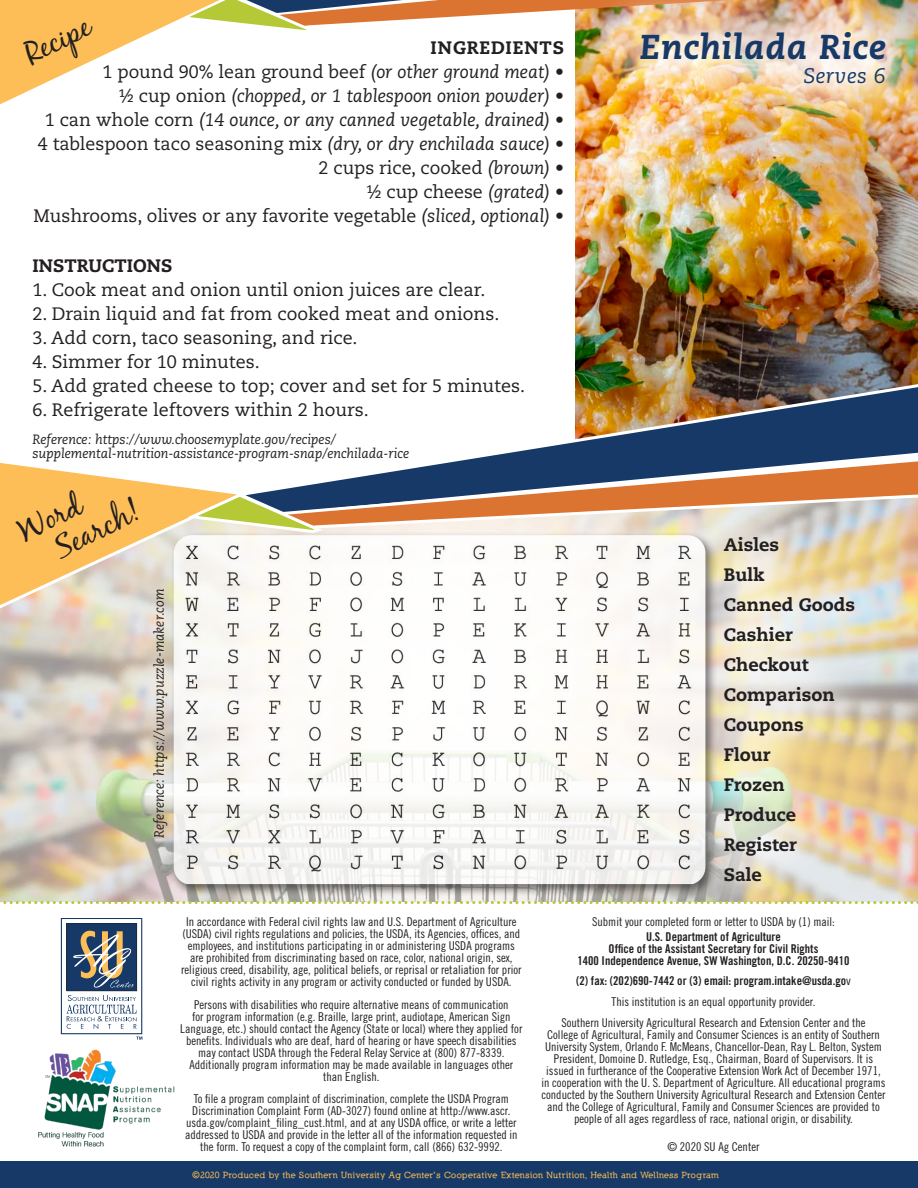
<style>
.page{position:relative;width:918px;height:1188px;background:#fff}
.page>*{position:absolute;margin:0;border:0;box-sizing:border-box;transform-origin:0 0}
.t1{font:italic 800 34.5px "Caecilia LT Std";letter-spacing:.025em;color:#163967}
.t2{font:31.5px "Black Jack";color:#231f20}
.t3{font:italic 21px "Caecilia LT Std";letter-spacing:.025em;color:#163967}
.t4{font:18px "Caecilia LT Std";color:#231f20}
.t5{font:italic 18px "Caecilia LT Std";color:#231f20}
.t6{font:800 18px "Caecilia LT Std";color:#231f20}
.t7{font:800 18px "Caecilia LT Std";letter-spacing:.05em;color:#231f20}
.t8{font:italic 13.5px "Caecilia LT Std";color:#231f20}
.t9{font:12.15px/12px "Trade Gothic LT Std Cn 18";color:#231f20;text-align:center}
.t10{font:12.15px "Trade Gothic LT Std Bd Cn 20";color:#231f20}
.t11{font:800 9px "Nilland";letter-spacing:.045em;color:#fdbe58}
.s1{font-style:italic}
.s2{font-style:normal}
.s3{font-family:"Trade Gothic LT Std Cn 18"}
</style>
<div class="page">
<img style="left:0;top:530px;width:918px;height:371px">
<img style="left:576px;top:112px;width:342px;height:268px">
<div style="left:0;top:1162px;width:918px;height:26px;background:#163967"></div>
<svg style="left:0;top:0;width:585px;height:112px"></svg>
<svg style="left:61px;top:918px;width:81px;height:121px"></svg>
<img style="left:38px;top:1049px;width:137px;height:98px">
<div style="left:585px;top:0;width:333px;height:140px;background:#fff;opacity:.9"></div>
<img style="left:496px;top:380px;width:422px;height:75px">
<svg style="left:326px;top:455px;width:592px;height:75px"></svg>
<svg style="left:0;top:463px;width:326px;height:153px"></svg>
<svg style="left:0;top:901px;width:918px;height:3px"></svg>
<div style="left:170px;top:532px;width:548px;height:365px;background:#231f20;opacity:.75"></div>
<img style="left:174px;top:535px;width:513px;height:349px">
<div style="left:687px;top:500px;width:204px;height:419px;background:#fff;opacity:.75"></div>
<p class="t2" style="left:18px;top:38px;width:71px;rotate:-27deg">Recipe</p>
<p class="t7" style="left:431px;top:37px;width:135px">INGREDIENTS</p>
<p class="t4" style="left:103px;top:62px;width:463px">1 pound 90% lean ground beef <span class="s1">(or other ground meat) •</span></p>
<p class="t5" style="left:119px;top:86px;width:447px"><span class="s2">½ cup onion</span> (chopped, or 1 tablespoon onion powder) •</p>
<p class="t5" style="left:45px;top:110px;width:521px"><span class="s2">1 can whole corn</span> (14 ounce, or any canned vegetable, drained) •</p>
<p class="t4" style="left:38px;top:134px;width:528px">4 tablespoon taco seasoning mix <span class="s1">(dry, or dry enchilada sauce) •</span></p>
<p class="t4" style="left:319px;top:158px;width:247px">2 cups rice, cooked <span class="s1">(brown) •</span></p>
<p class="t4" style="left:367px;top:182px;width:199px">½ cup cheese <span class="s1">(grated) •</span></p>
<p class="t4" style="left:33px;top:206px;width:532px">Mushrooms, olives or any favorite vegetable <span class="s1">(sliced, optional) •</span></p>
<p class="t6" style="left:32px;top:254px;width:141px">INSTRUCTIONS</p>
<p class="t4" style="left:32px;top:279px;width:454px">1. Cook meat and onion until onion juices are clear.</p>
<p class="t4" style="left:32px;top:303px;width:468px">2. Drain liquid and fat from cooked meat and onions.</p>
<p class="t4" style="left:32px;top:327px;width:327px">3. Add corn, taco seasoning, and rice.</p>
<p class="t4" style="left:32px;top:351px;width:229px">4. Simmer for 10 minutes.</p>
<p class="t4" style="left:32px;top:375px;width:494px">5. Add grated cheese to top; cover and set for 5 minutes.</p>
<p class="t4" style="left:32px;top:399px;width:338px">6. Refrigerate leftovers within 2 hours.</p>
<p class="t8" style="left:32px;top:432px;width:305px">Reference: https://www.choosemyplate.gov/recipes/</p>
<p class="t8" style="left:32px;top:445px;width:378px">supplemental-nutrition-assistance-program-snap/enchilada-rice</p>
<p class="t2" style="left:12px;top:515px;width:68px;rotate:-27deg">Word</p>
<p class="t2" style="left:47px;top:533px;width:93px;rotate:-27deg">Search!</p>
<p class="t8" style="left:151px;top:838px;width:251px;rotate:-90deg">Reference: https://www.puzzle-maker.com</p>
<p class="t1" style="left:640px;top:27px;width:247px">Enchilada Rice</p>
<p class="t3" style="left:803px;top:64px;width:84px">Serves 6</p>
<p class="t6" style="left:724px;top:534px;width:57px">Aisles</p>
<p class="t6" style="left:724px;top:564px;width:42px">Bulk</p>
<p class="t6" style="left:724px;top:594px;width:133px">Canned Goods</p>
<p class="t6" style="left:724px;top:624px;width:70px">Cashier</p>
<p class="t6" style="left:724px;top:654px;width:86px">Checkout</p>
<p class="t6" style="left:724px;top:684px;width:112px">Comparison</p>
<p class="t6" style="left:724px;top:714px;width:82px">Coupons</p>
<p class="t6" style="left:724px;top:744px;width:48px">Flour</p>
<p class="t6" style="left:724px;top:774px;width:62px">Frozen</p>
<p class="t6" style="left:724px;top:804px;width:74px">Produce</p>
<p class="t6" style="left:724px;top:834px;width:74px">Register</p>
<p class="t6" style="left:724px;top:864px;width:39px">Sale</p>
<p class="t9" style="left:181px;top:916px;width:342px">In accordance with Federal civil rights law and U.S. Department of Agriculture (USDA) civil rights regulations and policies, the USDA, its Agencies, offices, and employees, and institutions participating in or administering USDA programs are prohibited from discriminating based on race, color, national origin, sex, religious creed, disability, age, political beliefs, or reprisal or retaliation for prior civil rights activity in any program or activity conducted or funded by USDA.</p>
<p class="t9" style="left:180px;top:998px;width:344px">Persons with disabilities who require alternative means of communication<br>for program information (e.g. Braille, large print, audiotape, American Sign Language, etc.) should contact the Agency (State or local) where they applied for benefits. Individuals who are deaf, hard of hearing or have speech disabilities may contact USDA through the Federal Relay Service at (800) 877-8339.<br>Additionally program information may be made available in languages other than English.</p>
<p class="t9" style="left:185px;top:1093px;width:334px">To file a program complaint of discrimination, complete the USDA Program Discrimination Complaint Form (AD-3027) found online at http://www.ascr. usda.gov/complaint_filing_cust.html, and at any USDA office, or write a letter addressed to USDA and provide in the letter all of the information requested in the form. To request a copy of the complaint form, call (866) 632-9992.</p>
<p class="t9" style="left:592px;top:916px;width:244px">Submit your completed form or letter to USDA by (1) mail:</p>
<p class="t10" style="left:646px;top:930px;width:136px">U.S. Department of Agriculture</p>
<p class="t10" style="left:609px;top:942px;width:211px">Office of the Assistant Secretary for Civil Rights</p>
<p class="t10" style="left:577px;top:954px;width:274px">1400 Independence Avenue, SW Washington, D.C. 20250-9410</p>
<p class="t10" style="left:576px;top:973px;width:276px">(2) fax: (202)690-7442 or (3) email: program.intake@usda.go<span class="s3">v</span></p>
<p class="t9" style="left:612px;top:995px;width:205px">This institution is an equal opportunity provider.</p>
<p class="t9" style="left:541px;top:1016px;width:346px">Southern University Agricultural Research and Extension Center and the<br>College of Agricultural, Family and Consumer Sciences is an entity of Southern University System, Orlando F. McMeans, Chancellor-Dean, Ray L. Belton, System President, Domoine D. Rutledge, Esq., Chairman, Board of Supervisors. It is issued in furtherance of the Cooperative Extension Work Act of December 1971, in cooperation with the U. S. Department of Agriculture. All educational programs conducted by the Southern University Agricultural Research and Extension Center and the College of Agricultural, Family and Consumer Sciences are provided to people of all ages regardless of race, national origin, or disability.</p>
<p class="t9" style="left:668px;top:1141px;width:94px">© 2020 SU Ag Center</p>
<p class="t11" style="left:192px;top:1169px;width:528px">©2020 Produced by the Southern University Ag Center’s Cooperative Extension Nutrition, Health and Wellness Program</p>
</div>
